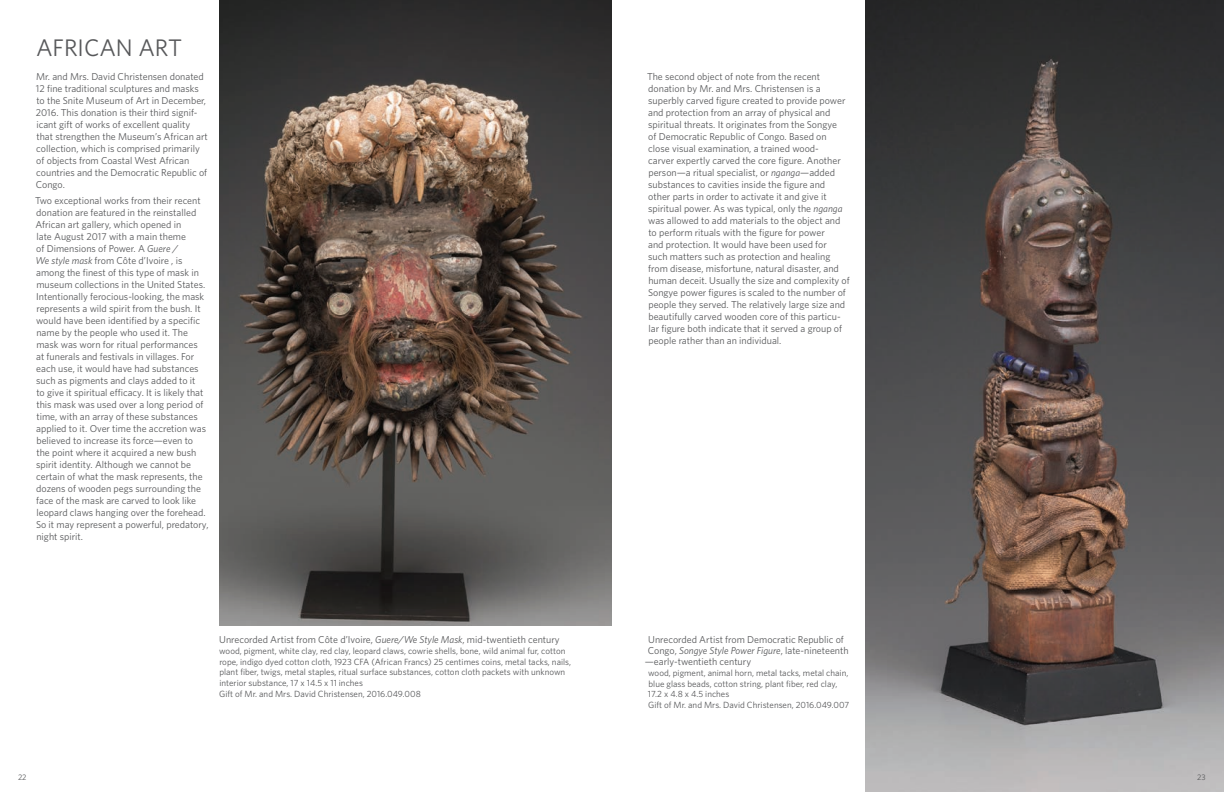
<style>
.page{position:relative;width:1224px;height:792px;background:#fff}
.page>*{position:absolute;margin:0;border:0;box-sizing:border-box;transform-origin:0 0}
.t1{font:24px "Whitney HTF";color:#57585a}
.t2{font:10px/12px "Whitney HTF";color:#57585a}
.t3{font:9px/10.8px "Whitney HTF";color:#57585a}
.t4{font:8px "Whitney HTF";color:#57585a}
.s1{font-style:italic}
</style>
<div class="page">
<img style="left:219px;top:0;width:393px;height:626px">
<img style="left:866px;top:0;width:358px;height:792px">
<p class="t1" style="left:36px;top:33px;width:148px">AFRICAN ART</p>
<p class="t2" style="left:36px;top:70px;width:174px">Mr. and Mrs. David Christensen donated 12 fine traditional sculptures and masks to the Snite Museum of Art in December, 2016. This donation is their third signif&shy;icant gift of works of excellent quality that strengthen the Museum’s African art collection, which is comprised primarily of objects from Coastal West African countries and the Democratic Republic of Congo.</p>
<p class="t2" style="left:35px;top:195px;width:175px">Two exceptional works from their recent donation are featured in the reinstalled African art gallery, which opened in<br>late August 2017 with a main theme<br>of Dimensions of Power. A <span class="s1">Guere /<br>We style mask</span> from Côte d’Ivoire , is among the finest of this type of mask in museum collections in the United States.<br>Intentionally ferocious-looking, the mask represents a wild spirit from the bush. It would have been identified by a specific name by the people who used it. The mask was worn for ritual performances<br>at funerals and festivals in villages. For each use, it would have had substances such as pigments and clays added to it<br>to give it spiritual efficacy. It is likely that this mask was used over a long period of time, with an array of these substances applied to it. Over time the accretion was believed to increase its force—even to<br>the point where it acquired a new bush spirit identity. Although we cannot be certain of what the mask represents, the dozens of wooden pegs surrounding the face of the mask are carved to look like leopard claws hanging over the forehead.<br>So it may represent a powerful, predatory, night spirit.</p>
<p class="t4" style="left:18px;top:772px;width:10px">22</p>
<p class="t2" style="left:219px;top:633px;width:342px">Unrecorded Artist from Côte d’Ivoire, <span class="s1">Guere/We Style Mask</span>, mid-twentieth century</p>
<p class="t3" style="left:219px;top:645px;width:354px">wood, pigment, white clay, red clay, leopard claws, cowrie shells, bone, wild animal fur, cotton rope, indigo dyed cotton cloth, 1923 CFA (African Francs) 25 centimes coins, metal tacks, nails, plant fiber, twigs, metal staples, ritual surface substances, cotton cloth packets with unknown interior substance, 17 x 14.5 x 11 inches<br>Gift of Mr. and Mrs. David Christensen, 2016.049.008</p>
<p class="t2" style="left:647px;top:70px;width:204px">The second object of note from the recent donation by Mr. and Mrs. Christensen is a superbly carved figure created to provide power and protection from an array of physical and spiritual threats. It originates from the Songye<br>of Democratic Republic of Congo. Based on<br>close visual examination, a trained wood-<br>carver expertly carved the core figure. Another person—a ritual specialist, or <span class="s1">nganga</span>—added substances to cavities inside the figure and<br>other parts in order to activate it and give it spiritual power. As was typical, only the <span class="s1">nganga </span>was allowed to add materials to the object and to perform rituals with the figure for power<br>and protection. It would have been used for<br>such matters such as protection and healing from disease, misfortune, natural disaster, and human deceit. Usually the size and complexity of Songye power figures is scaled to the number of people they served. The relatively large size and beautifully carved wooden core of this particu&shy;lar figure both indicate that it served a group of people rather than an individual.</p>
<p class="t2" style="left:648px;top:633px;width:197px">Unrecorded Artist from Democratic Republic of</p>
<p class="t2" style="left:648px;top:644px;width:202px">Congo, <span class="s1">Songye Style Power Figure</span>, late-nineteenth</p>
<p class="t2" style="left:645px;top:655px;width:108px">—early-twentieth century</p>
<p class="t3" style="left:648px;top:667px;width:203px">wood, pigment, animal horn, metal tacks, metal chain, blue glass beads, cotton string, plant fiber, red clay, 17.2 x 4.8 x 4.5 inches<br>Gift of Mr. and Mrs. David Christensen, 2016.049.007</p>
<p class="t4" style="left:1197px;top:772px;width:10px">23</p>
</div>
